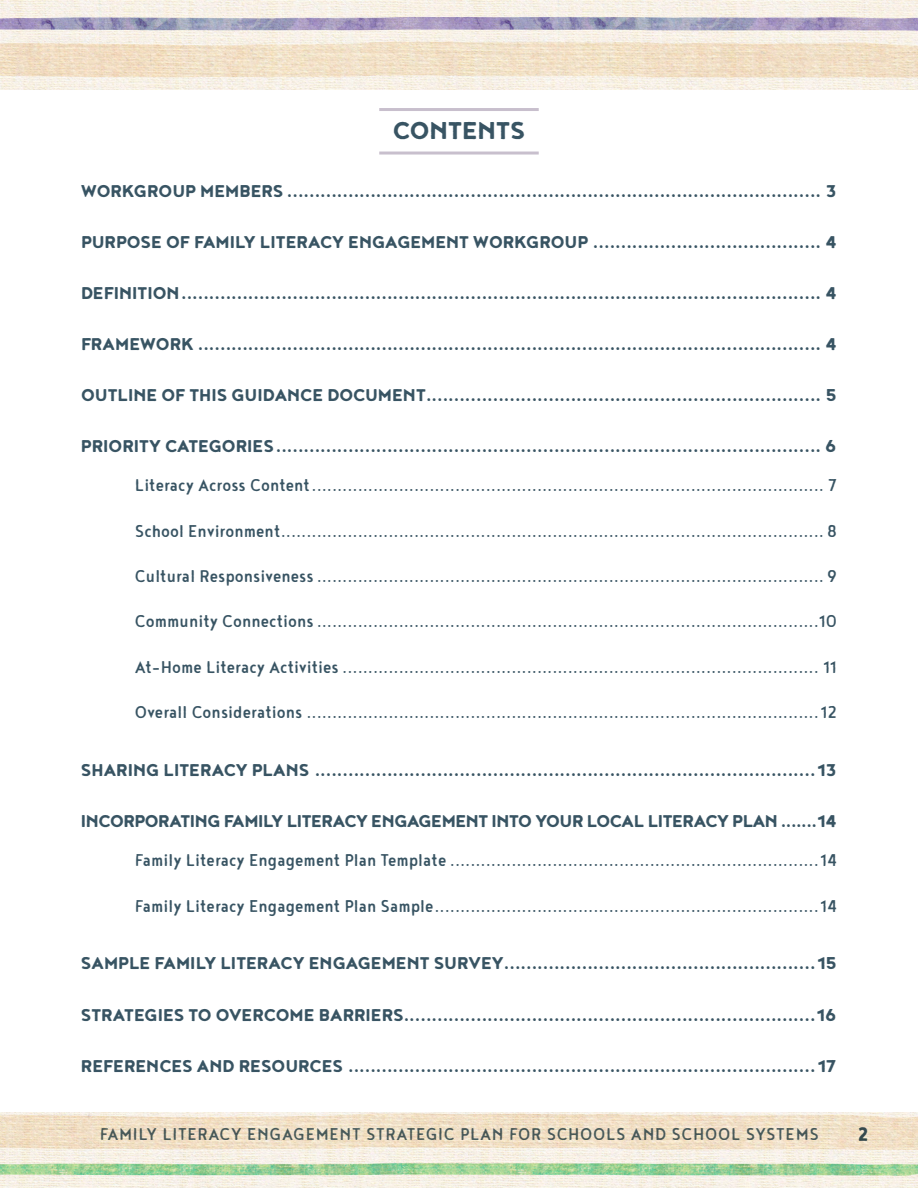
<style>
.page{position:relative;width:918px;height:1188px;background:#fff}
.page>*{position:absolute;margin:0;border:0;box-sizing:border-box;transform-origin:0 0}
.t1{font:30px "Noyh A Cafe";color:#385463}
.t2{font:24px "Noyh A Text 3";color:#385463}
.t3{font:21px "Noyh A Cafe";color:#385463}
.t4{font:21px "Noyh A Text 2";color:#385463}
.t5{font:21px "Noyh A Cafe";letter-spacing:-.02em;color:#385463}
.t6{font:21px "Noyh A Text 2";letter-spacing:.03em;color:#4c6572}
</style>
<div class="page">
<img style="left:0;top:1113px;width:918px;height:75px">
<img style="left:0;top:0;width:918px;height:89px">
<hr style="left:379px;top:152px;width:160px;height:3px;background:#c8bfcd">
<hr style="left:379px;top:108px;width:160px;height:3px;background:#c8bfcd">
<p class="t1" style="left:393px;top:113px;width:134px">CONTENTS</p>
<p class="t3" style="left:81px;top:178px;width:757px">WORKGROUP MEMBERS ................................................................................................ 3</p>
<p class="t3" style="left:81px;top:229px;width:757px">PURPOSE OF FAMILY LITERACY ENGAGEMENT WORKGROUP ......................................... 4</p>
<p class="t3" style="left:81px;top:281px;width:757px">DEFINITION................................................................................................................... 4</p>
<p class="t3" style="left:81px;top:332px;width:757px">FRAMEWORK ................................................................................................................ 4</p>
<p class="t3" style="left:81px;top:383px;width:757px">OUTLINE OF THIS GUIDANCE DOCUMENT....................................................................... 5</p>
<p class="t3" style="left:81px;top:434px;width:757px">PRIORITY CATEGORIES.................................................................................................. 6</p>
<p class="t4" style="left:135px;top:473px;width:704px">Literacy Across Content.................................................................................................... 7</p>
<p class="t4" style="left:135px;top:519px;width:704px">School Environment.......................................................................................................... 8</p>
<p class="t4" style="left:135px;top:564px;width:704px">Cultural Responsiveness................................................................................................... 9</p>
<p class="t4" style="left:135px;top:610px;width:704px">Community Connections..................................................................................................10</p>
<p class="t4" style="left:135px;top:655px;width:704px">At-Home Literacy Activities ............................................................................................. 11</p>
<p class="t4" style="left:135px;top:701px;width:704px">Overall Considerations ....................................................................................................12</p>
<p class="t3" style="left:81px;top:758px;width:757px">SHARING LITERACY PLANS ..........................................................................................13</p>
<p class="t5" style="left:81px;top:809px;width:757px">INCORPORATING FAMILY LITERACY ENGAGEMENT INTO YOUR LOCAL LITERACY PLAN.......14</p>
<p class="t4" style="left:135px;top:848px;width:704px">Family Literacy Engagement Plan Template ........................................................................14</p>
<p class="t4" style="left:135px;top:894px;width:704px">Family Literacy Engagement Plan Sample...........................................................................14</p>
<p class="t3" style="left:81px;top:951px;width:757px">SAMPLE FAMILY LITERACY ENGAGEMENT SURVEY........................................................15</p>
<p class="t3" style="left:81px;top:1002px;width:757px">STRATEGIES TO OVERCOME BARRIERS..........................................................................16</p>
<p class="t3" style="left:81px;top:1053px;width:757px">REFERENCES AND RESOURCES ....................................................................................17</p>
<p class="t6" style="left:99px;top:1122px;width:721px">FAMILY LITERACY ENGAGEMENT STRATEGIC PLAN FOR SCHOOLS AND SCHOOL SYSTEMS</p>
<p class="t2" style="left:858px;top:1120px;width:12px">2</p>
</div>
